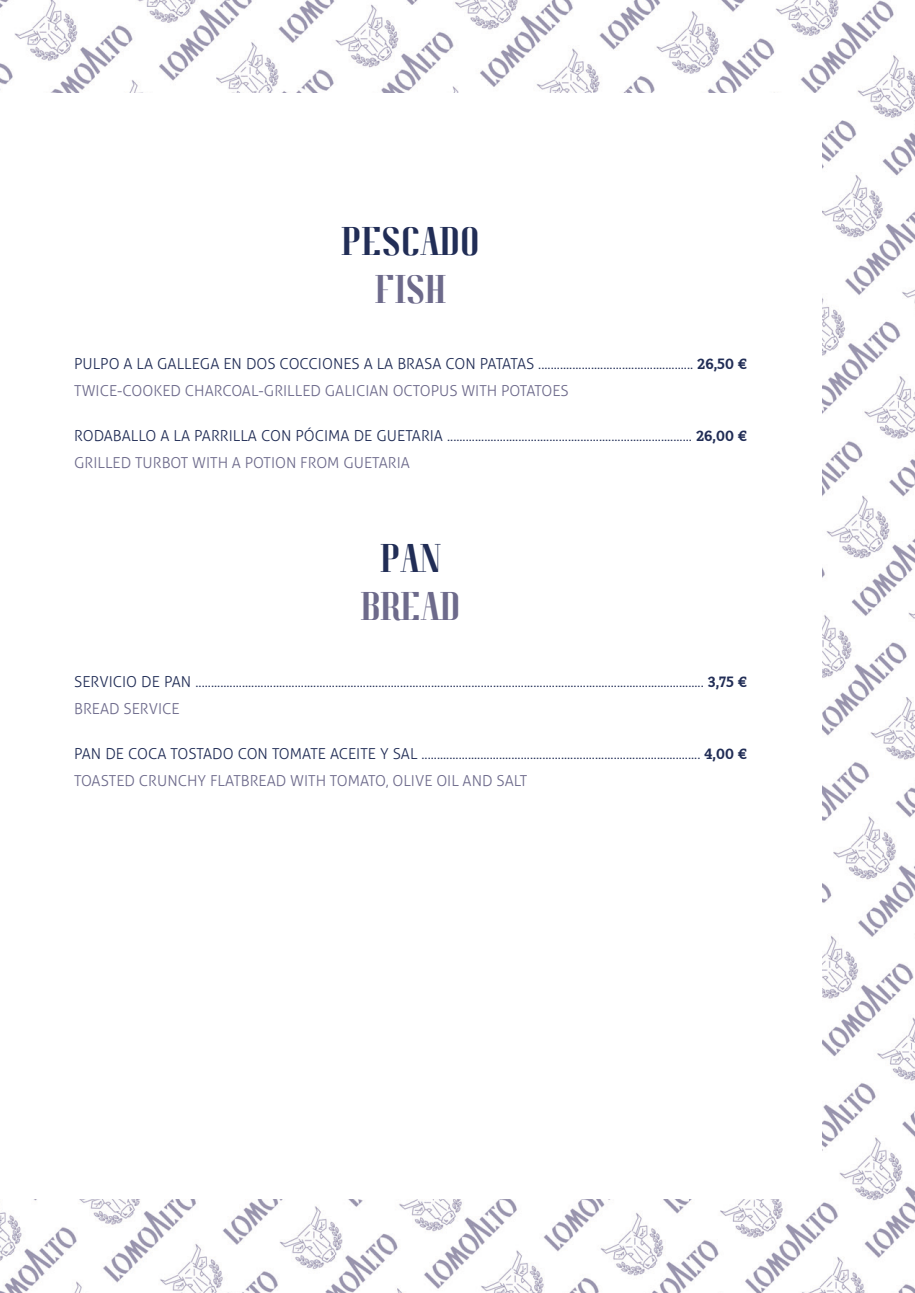
<style>
.page{position:relative;width:915px;height:1293px;background:#fff}
.page>*{position:absolute;margin:0;border:0;box-sizing:border-box;transform-origin:0 0}
.t1{font:39px "Pitch Display";color:#212d56}
.t2{font:39px "Pitch Display";color:#6d6a8b}
.t3{font:300 15.15px/27px "Aller";color:#212d56}
.s1{font-family:"Kreon";font-weight:700}
.s2{color:#6d6a8b}
</style>
<div class="page">
<img style="left:0;top:0;width:914px;height:1293px">
<div style="left:0;top:94px;width:821px;height:1105px;background:#fff"></div>
<h1 class="t1" style="left:341px;top:219px;width:139px">PESCADO</h1>
<h1 class="t2" style="left:375px;top:267px;width:72px">FISH</h1>
<p class="t3" style="left:74px;top:350px;width:674px">PULPO A LA GALLEGA EN DOS COCCIONES A LA BRASA CON PATATAS .................................................. <span class="s1">26,50 €<br></span><span class="s2">TWICE-COOKED CHARCOAL-GRILLED GALICIAN OCTOPUS WITH POTATOES</span></p>
<p class="t3" style="left:74px;top:422px;width:674px">RODABALLO A LA PARRILLA CON PÓCIMA DE GUETARIA ............................................................................... <span class="s1">26,00 €<br></span><span class="s2">GRILLED TURBOT WITH A POTION FROM GUETARIA</span></p>
<h1 class="t1" style="left:380px;top:536px;width:61px">PAN</h1>
<h1 class="t2" style="left:361px;top:584px;width:101px">BREAD</h1>
<p class="t3" style="left:74px;top:667px;width:674px">SERVICIO DE PAN .................................................................................................................................................................... <span class="s1">3,75 €<br></span><span class="s2">BREAD SERVICE</span></p>
<p class="t3" style="left:74px;top:739px;width:674px">PAN DE COCA TOSTADO CON TOMATE ACEITE Y SAL .......................................................................................... <span class="s1">4,00 €<br></span><span class="s2">TOASTED CRUNCHY FLATBREAD WITH TOMATO, OLIVE OIL AND SALT</span></p>
</div>
